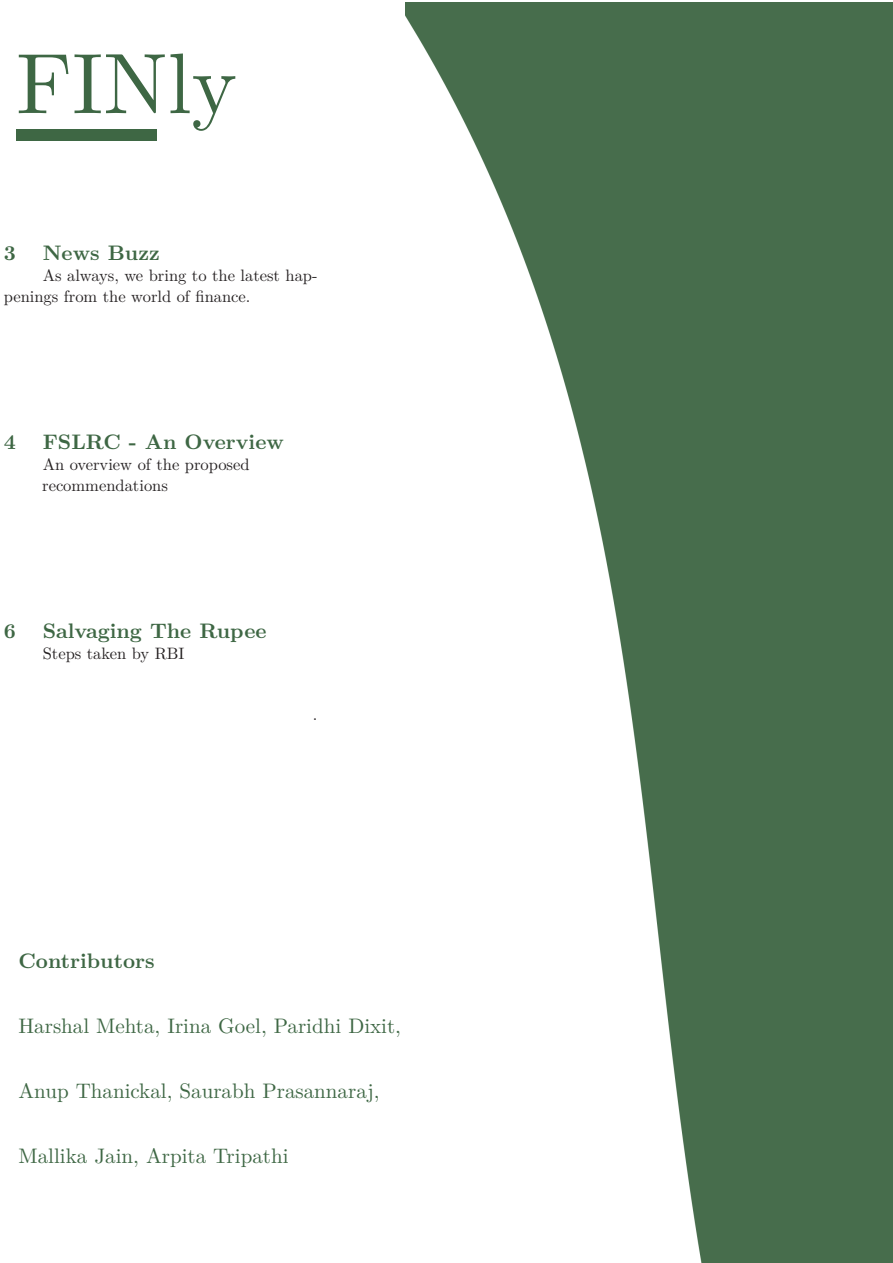
<style>
.page{position:relative;width:893px;height:1263px;background:#fff}
.page>*{position:absolute;margin:0;border:0;box-sizing:border-box;transform-origin:0 0}
.t1{font:85.95px "LM Roman 10";color:#3e6744}
._10_pt_Basic_Paragra{font:21px "LM Roman 10";color:#3e6744}
._10_pt_Basic_Paragra-2{font:700 21px "LM Roman 10";color:#3e6744}
.t2{font:16.5px/21px "LM Roman 10";color:#231f20}
</style>
<div class="page">
<img style="left:405px;top:2px;width:488px;height:1261px">
<div style="left:16px;top:129px;width:141px;height:12px;background:#3e6744"></div>
<p class="t1" style="left:16px;top:16px;width:223px">FINly</p>
<p class="_10_pt_Basic_Paragra-2" style="left:4px;top:236px;width:14px">3</p>
<p class="_10_pt_Basic_Paragra-2" style="left:43px;top:236px;width:119px">News Buzz</p>
<p class="t2" style="left:4px;top:264px;width:315px;text-indent:39px">As always, we bring to the latest hap&shy;penings from the world of finance.</p>
<p class="_10_pt_Basic_Paragra-2" style="left:4px;top:425px;width:14px">4</p>
<p class="_10_pt_Basic_Paragra-2" style="left:43px;top:425px;width:243px">FSLRC - An Overview</p>
<p class="t2" style="left:43px;top:453px;width:208px">An overview of the proposed</p>
<p class="t2" style="left:42px;top:474px;width:127px">recommendations</p>
<p class="_10_pt_Basic_Paragra-2" style="left:4px;top:614px;width:14px">6</p>
<p class="_10_pt_Basic_Paragra-2" style="left:43px;top:614px;width:225px">Salvaging The Rupee</p>
<p class="t2" style="left:43px;top:642px;width:143px">Steps taken by RBI</p>
<p class="t2" style="left:313px;top:702px;width:6px">.</p>
<p class="_10_pt_Basic_Paragra-2" style="left:19px;top:944px;width:138px">Contributors</p>
<p class="_10_pt_Basic_Paragra" style="left:19px;top:1009px;width:384px">Harshal Mehta, Irina Goel, Paridhi Dixit,</p>
<p class="_10_pt_Basic_Paragra" style="left:19px;top:1074px;width:363px">Anup Thanickal, Saurabh Prasannaraj,</p>
<p class="_10_pt_Basic_Paragra" style="left:19px;top:1140px;width:271px">Mallika Jain, Arpita Tripathi</p>
</div>
